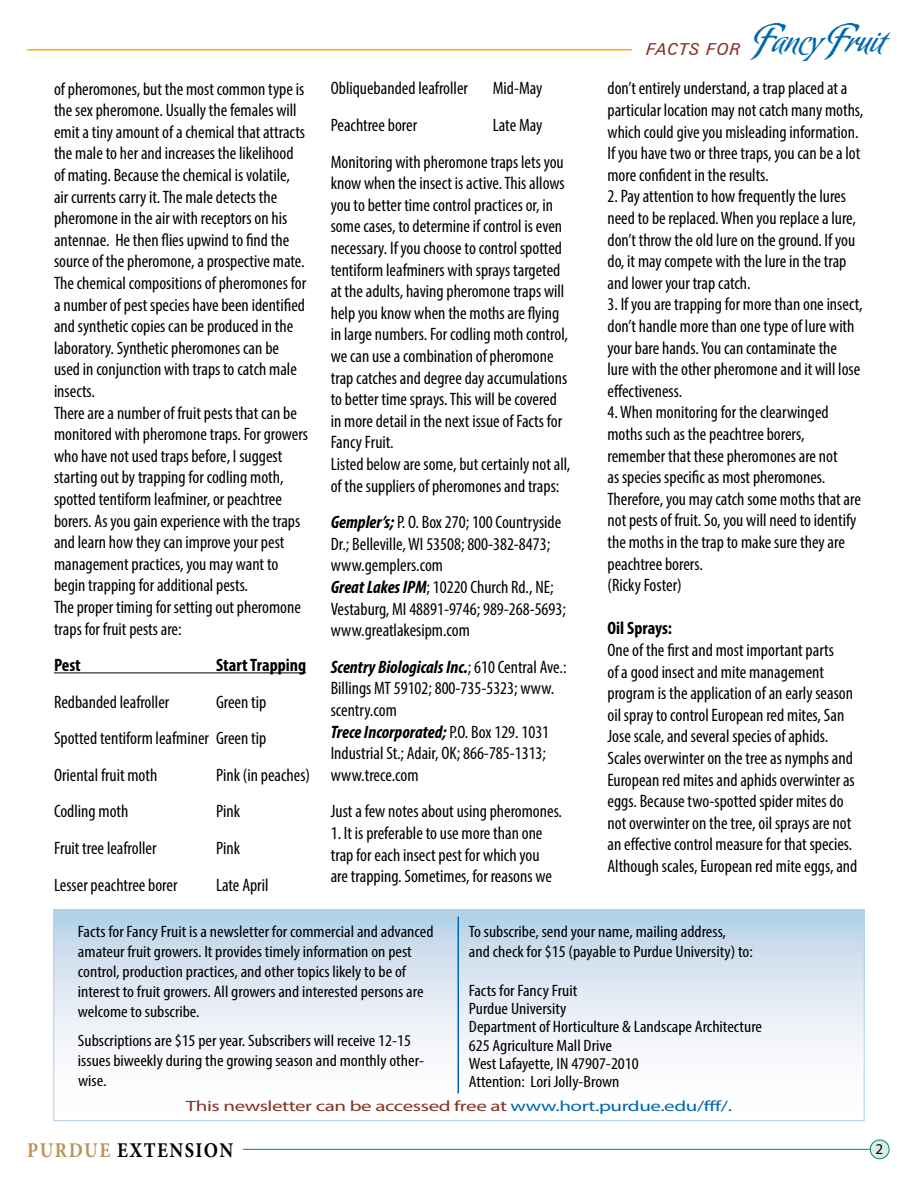
<style>
.page{position:relative;width:918px;height:1188px;background:#fff}
.page>*{position:absolute;margin:0;border:0;box-sizing:border-box;transform-origin:0 0}
.t1{font:37.5px "Oxida Alternate";color:#0068ac}
.t2{font:700 21px "Minion Pro";letter-spacing:.08em;color:#000;scale:.89 1}
.t3{font:condensed 18px/21.6px "Myriad Pro";color:#000}
.t4{font:700 condensed 18px "Myriad Pro";color:#000}
.t5{font:condensed 16.5px/19.8px "Myriad Pro";color:#000;scale:1.09 1}
.t6{font:italic 16.5px "Zurich BT";letter-spacing:.05em;color:#843223}
.t7{font:15px "Myriad Pro";letter-spacing:-.02em;color:#843223;scale:1.41 1}
.t8{font:15px "Myriad Pro";color:#000}
.s1{font-weight:700;font-style:italic}
.s2{color:#0068ac}
.s3{color:#bb935a}
</style>
<div class="page">
<div style="left:870px;top:1140px;width:19px;height:19px;background:#ddece3;border-radius:50%"></div>
<div style="left:870px;top:1140px;width:20px;height:19px;border:1px solid #008c4f;border-radius:50%"></div>
<hr style="left:243px;top:1149px;width:627px;height:1px;background:#008c4f">
<hr style="left:27px;top:49px;width:605px;height:2px;background:#fcaf17">
<div style="left:54px;top:910px;width:810px;height:211px;background:linear-gradient(to bottom,#bed5e9,#fff)"></div>
<hr style="left:458px;top:917px;width:1px;height:177px;background:#0068ac">
<hr style="left:54px;top:672px;width:252px;height:1px;background:#000">
<p class="t3" style="left:54px;top:78px;width:256px">of pheromones, but the most common type is the sex pheromone. Usually the females will emit a tiny amount of a chemical that attracts the male to her and increases the likelihood of mating. Because the chemical is volatile, air currents carry it. The male detects the pheromone in the air with receptors on his antennae. He then flies upwind to find the source of the pheromone, a prospective mate.<br>The chemical compositions of pheromones for a number of pest species have been identified and synthetic copies can be produced in the laboratory. Synthetic pheromones can be used in conjunction with traps to catch male insects.<br>There are a number of fruit pests that can be monitored with pheromone traps. For growers who have not used traps before, I suggest starting out by trapping for codling moth, spotted tentiform leafminer, or peachtree borers. As you gain experience with the traps and learn how they can improve your pest management practices, you may want to begin trapping for additional pests.<br>The proper timing for setting out pheromone traps for fruit pests are:</p>
<p class="t4" style="left:54px;top:654px;width:28px">Pest</p>
<p class="t4" style="left:216px;top:654px;width:92px">Start Trapping</p>
<p class="t3" style="left:54px;top:691px;width:117px">Redbanded leafroller</p>
<p class="t3" style="left:54px;top:683px;width:214px;line-height:36.6px;text-align:justify;text-indent:162px">Green tip Spotted tentiform leafminer Green tip Oriental fruit moth</p>
<p class="t3" style="left:216px;top:764px;width:96px">Pink (in peaches)</p>
<p class="t3" style="left:54px;top:801px;width:76px">Codling moth</p>
<p class="t3" style="left:216px;top:801px;width:26px">Pink</p>
<p class="t3" style="left:54px;top:837px;width:104px">Fruit tree leafroller</p>
<p class="t3" style="left:216px;top:837px;width:26px">Pink</p>
<p class="t3" style="left:54px;top:874px;width:125px">Lesser peachtree borer</p>
<p class="t3" style="left:216px;top:874px;width:54px">Late April</p>
<p class="t3" style="left:331px;top:77px;width:139px">Obliquebanded leafroller</p>
<p class="t3" style="left:493px;top:77px;width:51px">Mid-May</p>
<p class="t3" style="left:331px;top:114px;width:88px">Peachtree borer</p>
<p class="t3" style="left:331px;top:107px;width:235px;line-height:36.6px;text-indent:162px">Late May<br>Monitoring with pheromone traps lets you</p>
<p class="t3" style="left:331px;top:172px;width:241px">know when the insect is active. This allows you to better time control practices or, in some cases, to determine if control is even necessary. If you choose to control spotted tentiform leafminers with sprays targeted at the adults, having pheromone traps will help you know when the moths are flying in large numbers. For codling moth control, we can use a combination of pheromone trap catches and degree day accumulations to better time sprays. This will be covered in more detail in the next issue of Facts for Fancy Fruit.<br>Listed below are some, but certainly not all, of the suppliers of pheromones and traps:</p>
<p class="t3" style="left:331px;top:511px;width:237px"><span class="s1">Gempler’s;</span> P. O. Box 270; 100 Countryside Dr.; Belleville, WI 53508; 800-382-8473; www.gemplers.com<br><span class="s1">Great Lakes IPM</span>; 10220 Church Rd., NE; Vestaburg, MI 48891-9746; 989-268-5693; www.greatlakesipm.com</p>
<p class="t3" style="left:331px;top:656px;width:237px"><span class="s1">Scentry Biologicals Inc.</span>; 610 Central Ave.:<br>Billings MT 59102; 800-735-5323; www. scentry.com<br><span class="s1">Trece Incorporated;</span> P.O. Box 129. 1031<br>Industrial St.; Adair, OK; 866-785-1313; www.trece.com</p>
<p class="t3" style="left:331px;top:800px;width:233px">Just a few notes about using pheromones.</p>
<p class="t3" style="left:331px;top:822px;width:223px">1. It is preferable to use more than one trap for each insect pest for which you are trapping. Sometimes, for reasons we</p>
<p class="t6" style="left:647px;top:40px;width:96px">FACTS FOR</p>
<h1 class="t1" style="left:754px;top:15px;width:132px">Fancy Fruit</h1>
<p class="t3" style="left:608px;top:77px;width:257px">don’t entirely understand, a trap placed at a particular location may not catch many moths, which could give you misleading information.<br>If you have two or three traps, you can be a lot more confident in the results.</p>
<p class="t3" style="left:608px;top:185px;width:250px">2. Pay attention to how frequently the lures need to be replaced. When you replace a lure, don’t throw the old lure on the ground. If you do, it may compete with the lure in the trap and lower your trap catch.</p>
<p class="t3" style="left:608px;top:293px;width:257px">3. If you are trapping for more than one insect, don’t handle more than one type of lure with your bare hands. You can contaminate the lure with the other pheromone and it will lose effectiveness.</p>
<p class="t3" style="left:608px;top:401px;width:255px">4. When monitoring for the clearwinged moths such as the peachtree borers, remember that these pheromones are not<br>as species specific as most pheromones.<br>Therefore, you may catch some moths that are not pests of fruit. So, you will need to identify the moths in the trap to make sure they are peachtree borers.<br>(Ricky Foster)</p>
<p class="t4" style="left:608px;top:617px;width:66px">Oil Sprays:</p>
<p class="t3" style="left:608px;top:639px;width:251px">One of the first and most important parts<br>of a good insect and mite management program is the application of an early season oil spray to control European red mites, San Jose scale, and several species of aphids.<br>Scales overwinter on the tree as nymphs and European red mites and aphids overwinter as eggs. Because two-spotted spider mites do not overwinter on the tree, oil sprays are not an effective control measure for that species.<br>Although scales, European red mite eggs, and</p>
<p class="t5" style="left:78px;top:922px;width:328px">Facts for Fancy Fruit is a newsletter for commercial and advanced amateur fruit growers. It provides timely information on pest control, production practices, and other topics likely to be of interest to fruit growers. All growers and interested persons are welcome to subscribe.</p>
<p class="t5" style="left:78px;top:1031px;width:319px">Subscriptions are $15 per year. Subscribers will receive 12-15 issues biweekly during the growing season and monthly other&shy;wise.</p>
<p class="t7" style="left:186px;top:1097px;width:389px">This newsletter can be accessed free at <span class="s2">www.hort.purdue.edu/fff/.</span></p>
<p class="t5" style="left:469px;top:922px;width:262px">To subscribe, send your name, mailing address,<br>and check for $15 (payable to Purdue University) to:</p>
<p class="t5" style="left:469px;top:981px;width:271px;line-height:18.1px">Facts for Fancy Fruit<br>Purdue University<br>Department of Horticulture &amp; Landscape Architecture<br>625 Agriculture Mall Drive<br>West Lafayette, IN 47907-2010<br>Attention: Lori Jolly-Brown</p>
<p class="t2" style="left:27px;top:1135px;width:233px"><span class="s3">PURDUE</span> EXTENSION</p>
<p class="t8" style="left:876px;top:1140px;width:9px">2</p>
</div>
